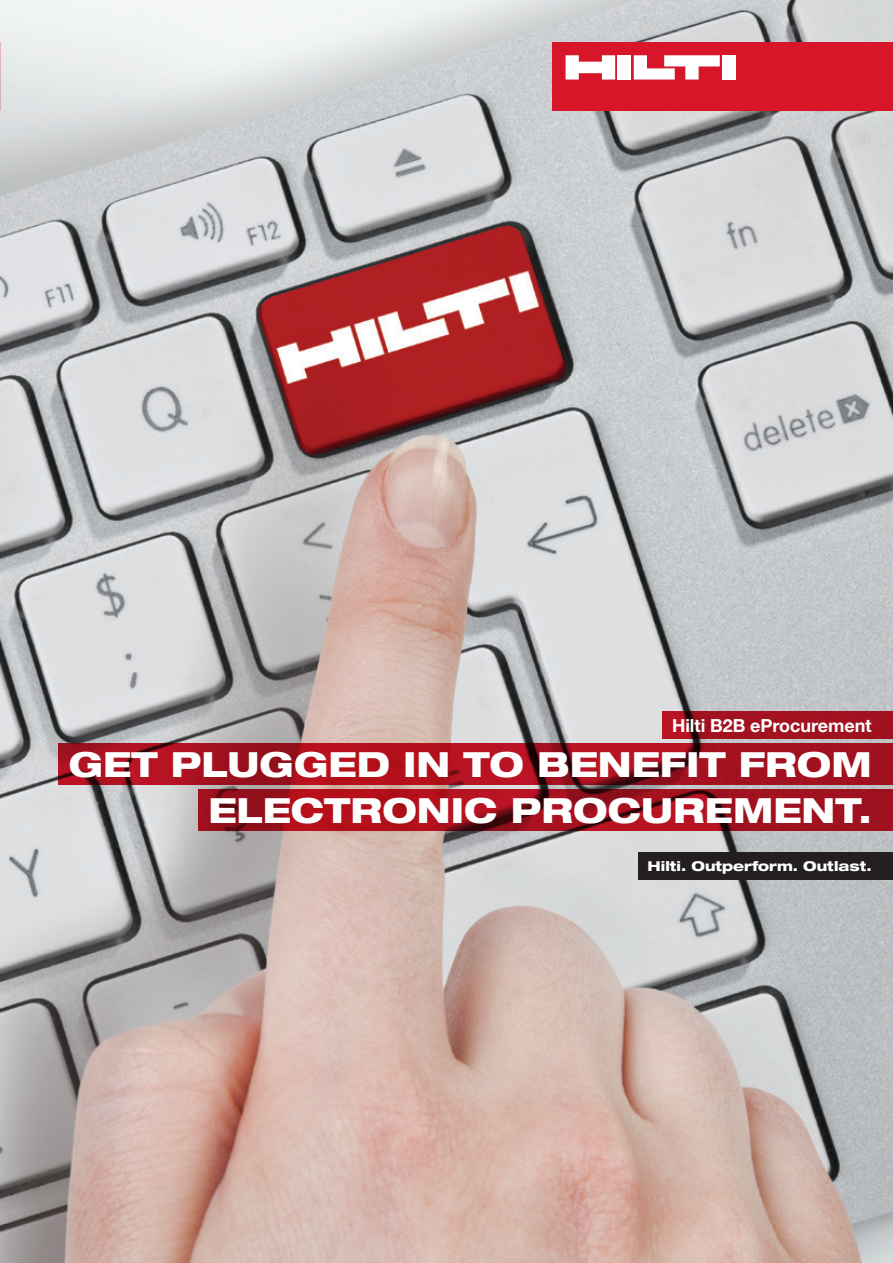
<style>
.page{position:relative;width:893px;height:1263px;background:#fff}
.page>*{position:absolute;margin:0;border:0;box-sizing:border-box;transform-origin:0 0}
.t1{font:800 expanded 34.5px/46px "Hilti";color:#fff;text-align:right}
.t2{font:700 18px "Hilti";color:#fff}
.t3{font:800 expanded 13.5px "Hilti";color:#fff}
</style>
<div class="page">
<img style="left:0;top:0;width:893px;height:1263px">
<div style="left:553px;top:43px;width:340px;height:68px;background:#d71729"></div>
<div style="left:618px;top:55px;width:13px;height:25px;background:#fff"></div>
<div style="left:722px;top:55px;width:14px;height:25px;background:#fff"></div>
<svg style="left:566px;top:55px;width:49px;height:25px"></svg>
<svg style="left:634px;top:55px;width:86px;height:25px"></svg>
<div style="left:638px;top:852px;width:255px;height:28px;background:#231f20"></div>
<svg style="left:59px;top:743px;width:834px;height:42px;background:#a2101d"></svg>
<svg style="left:198px;top:789px;width:695px;height:42px;background:#9d0f1c"></svg>
<svg style="left:663px;top:711px;width:230px;height:28px;background:#9f111f"></svg>
<p class="t2" style="left:672px;top:713px;width:201px">Hilti B2B eProcurement</p>
<p class="t1" style="left:69px;top:742px;width:804px">GET PLUGGED IN TO BENEFIT FROM<br>ELECTRONIC PROCUREMENT.</p>
<p class="t3" style="left:648px;top:857px;width:226px">Hilti. Outperform. Outlast.</p>
</div>
